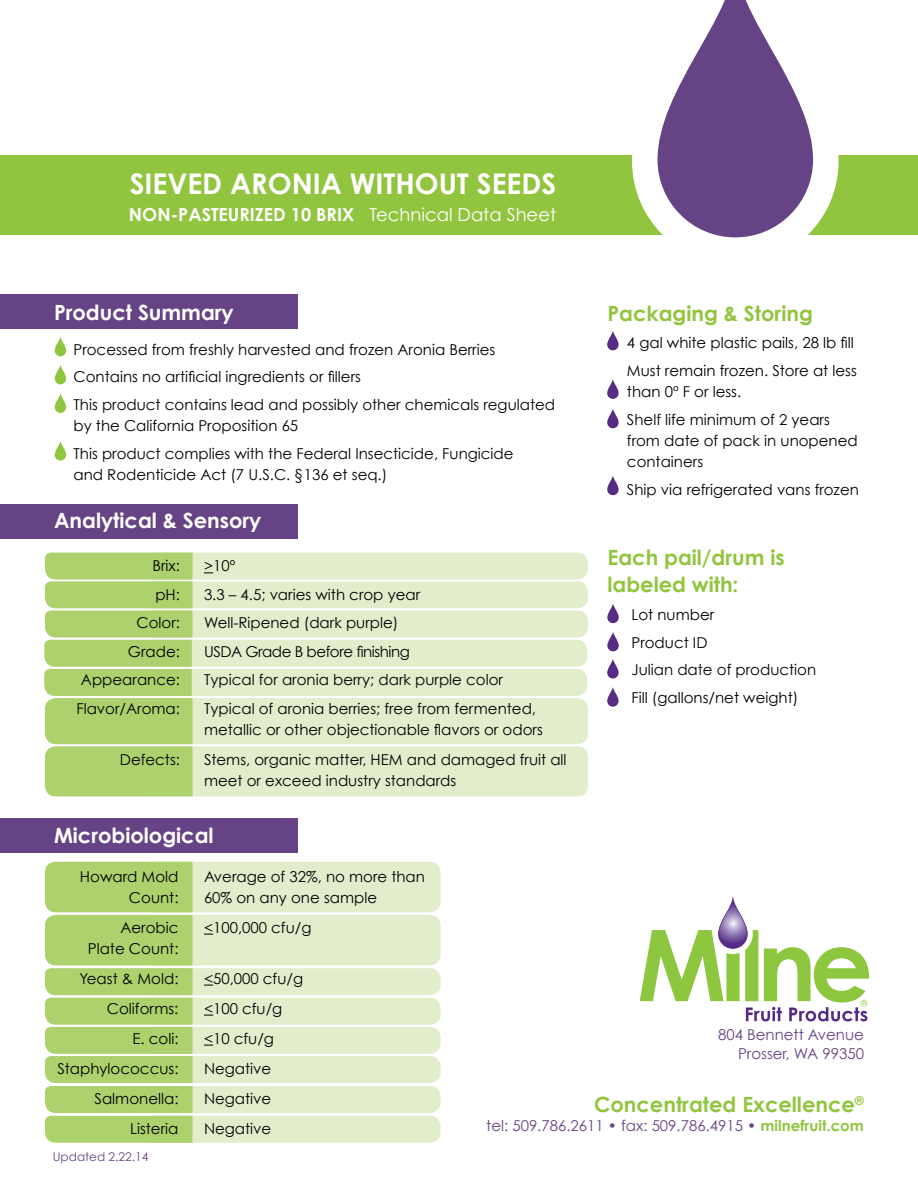
<style>
.page{position:relative;width:918px;height:1188px;background:#fff}
.page>*{position:absolute;margin:0;border:0;box-sizing:border-box;transform-origin:0 0}
.t1{font:700 28.5px "Century Gothic";color:#fff}
.t2{font:700 21px/27px "Century Gothic";color:#92c53f}
.t3{font:700 21px "Century Gothic";color:#fff}
.t4{font:700 18px "Century Gothic";color:#fff}
.t5{font:15px/27.8px "Century Gothic";color:#000}
.t6{font:15px/19.5px "Century Gothic";color:#664384;text-align:right}
.t7{font:15px "Century Gothic";letter-spacing:-.03em;color:#000}
.t8{font:12px "Century Gothic";color:#664384}
.s1{font-weight:400}
.s2{font-weight:700;color:#92c53f}
</style>
<div class="page">
<div style="left:142px;top:968px;width:299px;height:27px;background:#e1edcb;border-radius:11px"></div>
<div style="left:142px;top:998px;width:299px;height:27px;background:#e1edcb;border-radius:11px"></div>
<div style="left:142px;top:1027px;width:299px;height:27px;background:#e1edcb;border-radius:11px"></div>
<div style="left:142px;top:1056px;width:299px;height:27px;background:#e1edcb;border-radius:11px"></div>
<div style="left:142px;top:1086px;width:299px;height:27px;background:#e1edcb;border-radius:11px"></div>
<div style="left:142px;top:1116px;width:299px;height:27px;background:#e1edcb;border-radius:11px"></div>
<div style="left:142px;top:553px;width:446px;height:27px;background:#e1edcb;border-radius:11px"></div>
<div style="left:142px;top:610px;width:446px;height:27px;background:#e1edcb;border-radius:11px"></div>
<div style="left:142px;top:640px;width:445px;height:27px;background:#e1edcb;border-radius:11px"></div>
<div style="left:142px;top:669px;width:445px;height:27px;background:#e1edcb;border-radius:11px"></div>
<div style="left:142px;top:746px;width:446px;height:50px;background:#e1edcb;border-radius:11px"></div>
<div style="left:142px;top:581px;width:446px;height:27px;background:#e1edcb;border-radius:11px"></div>
<div style="left:142px;top:698px;width:446px;height:46px;background:#e1edcb;border-radius:11px"></div>
<svg style="left:44px;top:553px;width:149px;height:243px;background:#b1d376"></svg>
<div style="left:142px;top:862px;width:299px;height:50px;background:#e1edcb;border-radius:11px"></div>
<div style="left:142px;top:915px;width:299px;height:51px;background:#e1edcb;border-radius:11px"></div>
<svg style="left:45px;top:862px;width:148px;height:281px;background:#b1d477"></svg>
<div style="left:0;top:819px;width:297px;height:34px;background:#664384"></div>
<div style="left:0;top:294px;width:297px;height:35px;background:#664384"></div>
<div style="left:0;top:504px;width:297px;height:35px;background:#664384"></div>
<div style="left:0;top:155px;width:918px;height:79px;background:#92c53f"></div>
<svg style="left:640px;top:897px;width:229px;height:124px"></svg>
<svg style="left:632px;top:151px;width:207px;height:87px;fill:#fff"></svg>
<svg style="left:658px;top:0;width:155px;height:237px"></svg>
<svg style="left:55px;top:337px;width:11px;height:19px"></svg>
<svg style="left:55px;top:365px;width:11px;height:19px"></svg>
<svg style="left:55px;top:394px;width:11px;height:19px"></svg>
<svg style="left:55px;top:441px;width:11px;height:20px"></svg>
<svg style="left:607px;top:331px;width:12px;height:19px"></svg>
<svg style="left:607px;top:380px;width:12px;height:19px"></svg>
<svg style="left:607px;top:409px;width:12px;height:19px"></svg>
<svg style="left:607px;top:476px;width:12px;height:19px"></svg>
<svg style="left:607px;top:604px;width:12px;height:19px"></svg>
<svg style="left:607px;top:632px;width:12px;height:19px"></svg>
<svg style="left:607px;top:659px;width:12px;height:19px"></svg>
<svg style="left:607px;top:688px;width:12px;height:19px"></svg>
<h1 class="t1" style="left:130px;top:166px;width:426px">Sieved Aronia without seeds</h1>
<p class="t4" style="left:129px;top:204px;width:429px">Non-Pasteurized 10 BRIX <span class="s1">Technical Data Sheet</span></p>
<h2 class="t3" style="left:54px;top:299px;width:181px">Product Summary</h2>
<p class="t5" style="left:74px;top:335px;width:483px">Processed from freshly harvested and frozen Aronia Berries<br>Contains no artificial ingredients or fillers<br>This product contains lead and possibly other chemicals regulated</p>
<p class="t5" style="left:74px;top:412px;width:442px">by the California Proposition 65<br>This product complies with the Federal Insecticide, Fungicide</p>
<p class="t5" style="left:74px;top:460px;width:315px">and Rodenticide Act (7 U.S.C. §136 et seq.)</p>
<h2 class="t3" style="left:54px;top:507px;width:209px">Analytical &amp; Sensory</h2>
<p class="t5" style="left:153px;top:552px;width:29px">Brix:</p>
<p class="t5" style="left:204px;top:552px;width:33px">&gt;10º</p>
<p class="t5" style="left:155px;top:580px;width:26px">pH:</p>
<p class="t5" style="left:204px;top:580px;width:218px">3.3 – 4.5; varies with crop year</p>
<p class="t5" style="left:136px;top:609px;width:45px">Color:</p>
<p class="t5" style="left:204px;top:609px;width:196px">Well-Ripened (dark purple)</p>
<p class="t5" style="left:128px;top:637px;width:54px">Grade:</p>
<p class="t7" style="left:204px;top:642px;width:207px">USDA Grade B before finishing</p>
<p class="t5" style="left:81px;top:666px;width:101px">Appearance:</p>
<p class="t5" style="left:204px;top:666px;width:301px">Typical for aronia berry; dark purple color</p>
<p class="t5" style="left:76px;top:694px;width:105px">Flavor/Aroma:</p>
<p class="t5" style="left:204px;top:698px;width:340px;line-height:21px">Typical of aronia berries; free from fermented, metallic or other objectionable flavors or odors</p>
<p class="t5" style="left:120px;top:745px;width:62px">Defects:</p>
<p class="t5" style="left:204px;top:749px;width:364px;line-height:21px">Stems, organic matter, HEM and damaged fruit all meet or exceed industry standards</p>
<h2 class="t3" style="left:54px;top:822px;width:161px">Microbiological</h2>
<p class="t5" style="left:80px;top:862px;width:100px">Howard Mold</p>
<p class="t5" style="left:204px;top:862px;width:223px">Average of 32%, no more than</p>
<p class="t5" style="left:129px;top:883px;width:51px">Count:</p>
<p class="t5" style="left:204px;top:883px;width:175px">60% on any one sample</p>
<p class="t5" style="left:120px;top:913px;width:60px">Aerobic</p>
<p class="t5" style="left:204px;top:913px;width:109px">&lt;100,000 cfu/g</p>
<p class="t5" style="left:79px;top:933px;width:101px;line-height:30px;text-align:center">Plate Count:<br>Yeast &amp; Mold:</p>
<p class="t5" style="left:204px;top:964px;width:101px">&lt;50,000 cfu/g</p>
<h2 class="t2" style="left:607px;top:299px;width:207px">Packaging &amp; Storing</h2>
<p class="t5" style="left:627px;top:329px;width:231px">4 gal white plastic pails, 28 lb fill<br>Must remain frozen. Store at less</p>
<p class="t5" style="left:627px;top:378px;width:205px">than 0º F or less.<br>Shelf life minimum of 2 years</p>
<p class="t5" style="left:627px;top:430px;width:232px;line-height:21px">from date of pack in unopened containers</p>
<p class="t5" style="left:627px;top:475px;width:233px">Ship via refrigerated vans frozen</p>
<h2 class="t2" style="left:607px;top:543px;width:179px">Each pail/drum is labeled with:</h2>
<p class="t5" style="left:631px;top:600px;width:186px">Lot number<br>Product ID<br>Julian date of production<br>Fill (gallons/net weight)</p>
<p class="t5" style="left:107px;top:994px;width:73px">Coliforms:</p>
<p class="t5" style="left:204px;top:994px;width:80px">&lt;100 cfu/g</p>
<p class="t5" style="left:132px;top:1024px;width:48px">E. coli:</p>
<p class="t5" style="left:204px;top:1024px;width:72px">&lt;10 cfu/g</p>
<p class="t5" style="left:57px;top:1054px;width:123px">Staphylococcus:</p>
<p class="t5" style="left:204px;top:1054px;width:69px">Negative</p>
<p class="t5" style="left:95px;top:1084px;width:85px">Salmonella:</p>
<p class="t5" style="left:204px;top:1084px;width:69px">Negative</p>
<p class="t5" style="left:130px;top:1114px;width:50px">Listeria</p>
<p class="t5" style="left:204px;top:1114px;width:69px">Negative</p>
<p class="t8" style="left:53px;top:1150px;width:97px">Updated 2.22.14</p>
<p class="t6" style="left:718px;top:1024px;width:147px">804 Bennett Avenue<br>Prosser, WA 99350</p>
<h2 class="t2" style="left:594px;top:1090px;width:271px">Concentrated Excellence<sup>®</sup></h2>
<p class="t6" style="left:486px;top:1116px;width:379px">tel: 509.786.2611 • fax: 509.786.4915 • <span class="s2">milnefruit.com</span></p>
</div>
